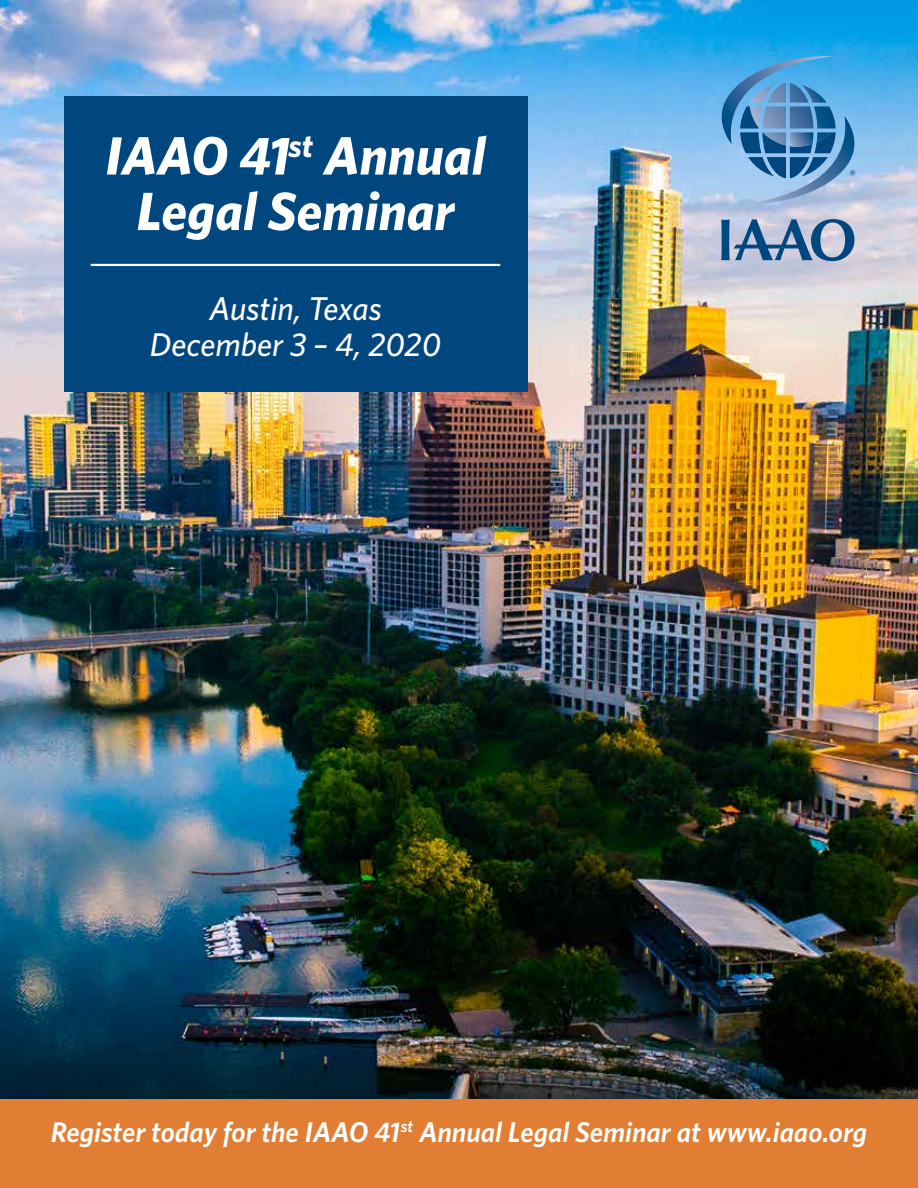
<style>
.page{position:relative;width:918px;height:1188px;background:#fff}
.page>*{position:absolute;margin:0;border:0;box-sizing:border-box;transform-origin:0 0}
.t1{font:italic 700 54px/55.5px "Whitney";color:#fff;text-align:center}
.t2{font:italic 500 33px/36px "Whitney";color:#fff;text-align:center}
.t3{font:italic 600 28.5px "Whitney";color:#fff}
</style>
<div class="page">
<img style="left:0;top:0;width:918px;height:1100px">
<div style="left:64px;top:96px;width:463px;height:295px;background:#00467f"></div>
<hr style="left:91px;top:264px;width:409px;height:2px;background:#fff">
<div style="left:0;top:1100px;width:918px;height:88px;background:#e17e34"></div>
<svg style="left:721px;top:219px;width:134px;height:43px"></svg>
<svg style="left:695px;top:56px;width:188px;height:152px"></svg>
<h1 class="t1" style="left:105px;top:127px;width:382px">IAAO 41<sup>st</sup> Annual<br>Legal Seminar</h1>
<p class="t2" style="left:150px;top:290px;width:293px">Austin, Texas<br>December 3 – 4, 2020</p>
<p class="t3" style="left:51px;top:1114px;width:818px">Register today for the IAAO 41<sup>st</sup> Annual Legal Seminar at www.iaao.org</p>
</div>
